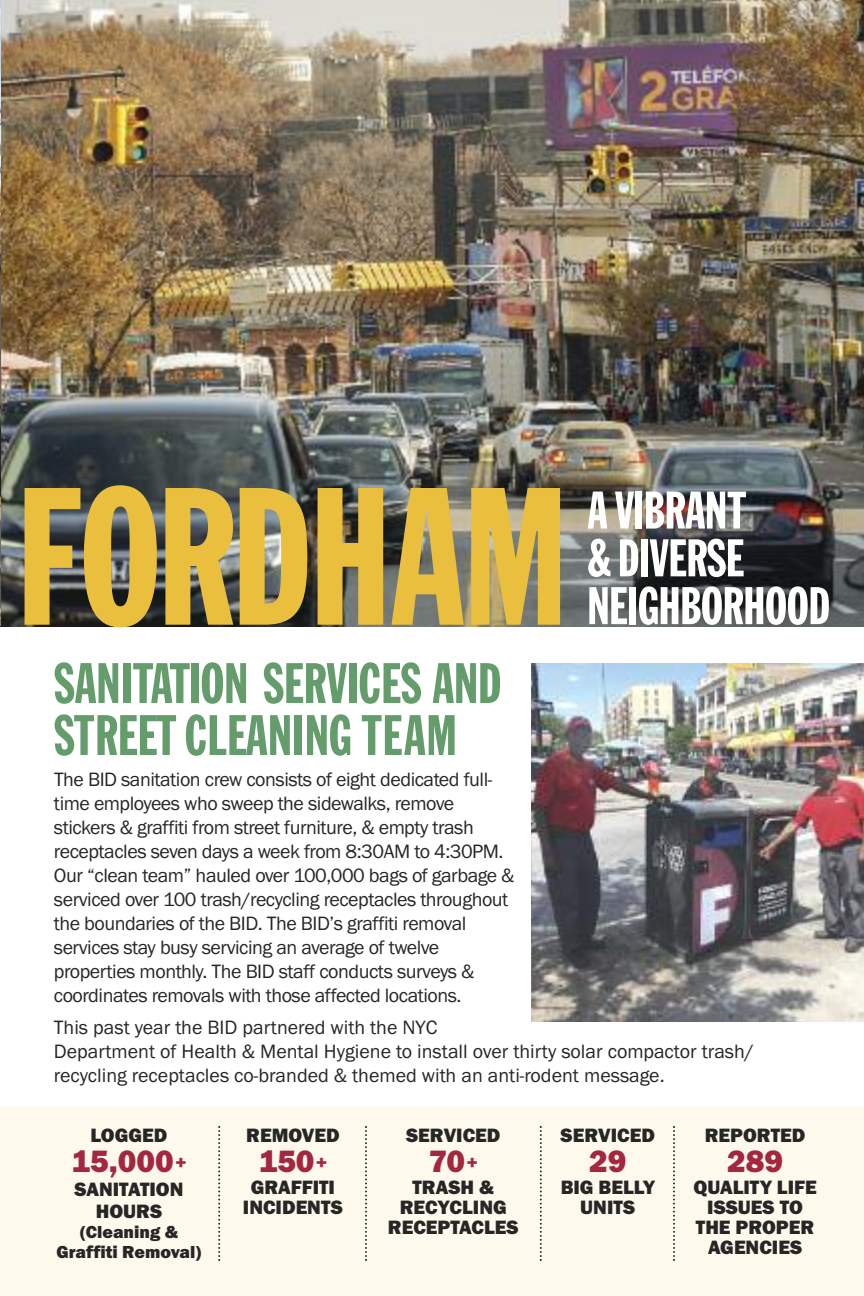
<style>
.page{position:relative;width:864px;height:1296px;background:#fff}
.page>*{position:absolute;margin:0;border:0;box-sizing:border-box;transform-origin:0 0}
.t1{font:192px "Franklin Gothic Extra Cond";letter-spacing:-.015em;color:#e9bf3d}
.t2{font:56px/52px "Franklin Gothic Extra Cond";color:#649c6c}
.t3{font:52px/47.8px "Franklin Gothic Extra Cond";letter-spacing:-.01em;color:#fff}
.t4{font:800 32px "Franklin Gothic EF";color:#a42740}
.t5{font:20px/24px "Franklin Gothic EF";letter-spacing:-.025em;color:#272627}
.t6{font:20px/24px "Franklin Gothic EF";color:#272627}
.t7{font:800 20px/20px "Franklin Gothic EF";color:#272627;text-align:center}
.t8{font:800 18px/20px "Franklin Gothic EF";color:#272627;text-align:center}
.s1{font-size:22px}
</style>
<div class="page">
<div style="left:0;top:1107px;width:864px;height:189px;background:#fdf9ec"></div>
<img style="left:0;top:0;width:864px;height:626px">
<img style="left:531px;top:663px;width:333px;height:359px">
<svg style="left:218px;top:1126px;width:2px;height:135px"></svg>
<svg style="left:365px;top:1126px;width:2px;height:135px"></svg>
<svg style="left:540px;top:1126px;width:2px;height:135px"></svg>
<svg style="left:673px;top:1126px;width:2px;height:135px"></svg>
<h1 class="t1" style="left:16px;top:488px;width:552px">FORDHAM</h1>
<h2 class="t2" style="left:54px;top:661px;width:449px">SANITATION SERVICES AND<br>STREET CLEANING TEAM</h2>
<h3 class="t3" style="left:587px;top:490px;width:245px">AVIBRANT<br>&amp; DIVERSE<br>NEIGHBORHOOD</h3>
<p class="t5" style="left:54px;top:767px;width:462px">The BID sanitation crew consists of eight dedicated full&shy;time employees who sweep the sidewalks, remove stickers &amp; graffiti from street furniture, &amp; empty trash receptacles seven days a week from 8:30AM to 4:30PM.<br>Our “clean team” hauled over 100,000 bags of garbage &amp; serviced over 100 trash/recycling receptacles throughout the boundaries of the BID. The BID’s graffiti removal services stay busy servicing an average of twelve properties monthly. The BID staff conducts surveys &amp; coordinates removals with those affected locations.</p>
<p class="t6" style="left:54px;top:1015px;width:702px">This past year the BID partnered with the NYC<br>Department of Health &amp; Mental Hygiene to install over thirty solar compactor trash/ recycling receptacles co-branded &amp; themed with an anti-rodent message.</p>
<p class="t7" style="left:90px;top:1125px;width:78px">LOGGED</p>
<h3 class="t4" style="left:71px;top:1142px;width:117px">15,000<span class="s1">+</span></h3>
<p class="t7" style="left:74px;top:1178px;width:111px;line-height:22px">SANITATION<br>HOURS</p>
<p class="t8" style="left:56px;top:1222px;width:147px">(Cleaning &amp;<br>Graffiti Removal)</p>
<p class="t7" style="left:246px;top:1125px;width:95px">REMOVED</p>
<h3 class="t4" style="left:259px;top:1142px;width:70px">150<span class="s1">+</span></h3>
<p class="t7" style="left:243px;top:1177px;width:101px">GRAFFITI<br>INCIDENTS</p>
<p class="t7" style="left:406px;top:1125px;width:96px">SERVICED</p>
<h3 class="t4" style="left:429px;top:1142px;width:50px">70<span class="s1">+</span></h3>
<p class="t7" style="left:388px;top:1177px;width:132px">TRASH &amp;<br>RECYCLING<br>RECEPTACLES</p>
<p class="t7" style="left:561px;top:1125px;width:96px">SERVICED</p>
<h3 class="t4" style="left:589px;top:1142px;width:39px">29</h3>
<p class="t7" style="left:561px;top:1177px;width:96px">BIG BELLY<br>UNITS</p>
<p class="t7" style="left:705px;top:1125px;width:102px">REPORTED</p>
<h3 class="t4" style="left:727px;top:1142px;width:57px">289</h3>
<p class="t7" style="left:693px;top:1177px;width:125px">QUALITY LIFE<br>ISSUES TO<br>THE PROPER<br>AGENCIES</p>
</div>
